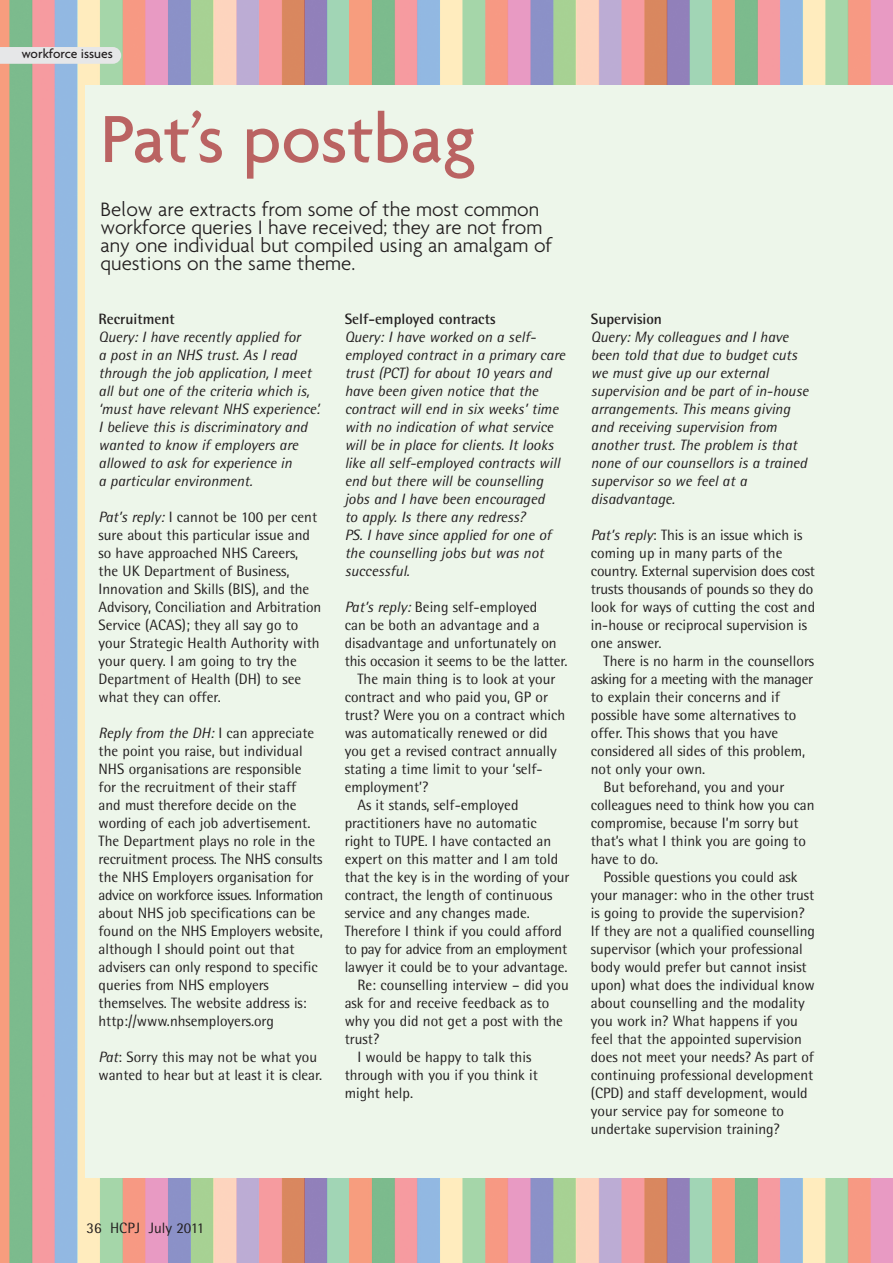
<style>
.page{position:relative;width:893px;height:1263px;background:#fff}
.page>*{position:absolute;margin:0;border:0;box-sizing:border-box;transform-origin:0 0}
.t1{font:500 72px "Agenda";color:#ba6362}
.t2{font:300 21px/18px "Agenda";color:#231f20}
.t3{font:15px/18px "Rotis Semi Sans";color:#231f20}
.t4{font:italic 15px/18px "Rotis Semi Sans";color:#231f20}
.t5{font:700 15px "Rotis Semi Sans";color:#231f20}
.t6{font:15px "Rotis Semi Sans";letter-spacing:-.025em;color:#231f20}
.t7{font:15px "Rotis Semi Sans";letter-spacing:-.02em;color:#231f20}
.t8{font:500 13.5px "Agenda";color:#231f20}
.s1{font-style:italic}
</style>
<div class="page">
<img style="left:0;top:0;width:893px;height:1263px">
<div style="left:85px;top:85px;width:808px;height:1093px;background:#edf6ea"></div>
<svg style="left:0;top:47px;width:121px;height:17px;background:#e4e6e6"></svg>
<p class="t8" style="left:21px;top:49px;width:93px">workforce issues</p>
<h1 class="t1" style="left:100px;top:111px;width:377px">Pat’s postbag</h1>
<h2 class="t2" style="left:100px;top:202px;width:453px">Below are extracts from some of the most common workforce queries I have received; they are not from any one individual but compiled using an amalgam of questions on the same theme.</h2>
<p class="t5" style="left:99px;top:314px;width:78px">Recruitment</p>
<p class="t4" style="left:99px;top:329px;width:223px">Query: I have recently applied for<br>a post in an NHS trust. As I read through the job application, I meet all but one of the criteria which is, ‘must have relevant NHS experience’.<br>I believe this is discriminatory and wanted to know if employers are allowed to ask for experience in<br>a particular environment.</p>
<p class="t3" style="left:99px;top:508px;width:224px"><span class="s1">Pat’s reply:</span> I cannot be 100 per cent sure about this particular issue and so have approached NHS Careers, the UK Department of Business, Innovation and Skills (BIS), and the Advisory, Conciliation and Arbitration Service (ACAS); they all say go to your Strategic Health Authority with your query. I am going to try the Department of Health (DH) to see what they can offer.</p>
<p class="t3" style="left:99px;top:724px;width:226px"><span class="s1">Reply from the DH:</span> I can appreciate the point you raise, but individual NHS organisations are responsible<br>for the recruitment of their staff<br>and must therefore decide on the wording of each job advertisement.<br>The Department plays no role in the recruitment process. The NHS consults the NHS Employers organisation for advice on workforce issues. Information about NHS job specifications can be found on the NHS Employers website, although I should point out that advisers can only respond to specific queries from NHS employers themselves. The website address is: http://www.nhsemployers.org</p>
<p class="t3" style="left:99px;top:1048px;width:225px"><span class="s1">Pat</span>: Sorry this may not be what you wanted to hear but at least it is clear.</p>
<p class="t5" style="left:345px;top:314px;width:153px">Self-employed contracts</p>
<p class="t4" style="left:345px;top:329px;width:222px">Query: I have worked on a self&shy;employed contract in a primary care trust (PCT) for about 10 years and have been given notice that the contract will end in six weeks’ time with no indication of what service will be in place for clients. It looks like all self-employed contracts will end but there will be counselling jobs and I have been encouraged<br>to apply. Is there any redress?<br>PS. I have since applied for one of the counselling jobs but was not successful.</p>
<p class="t3" style="left:345px;top:598px;width:194px"><span class="s1">Pat’s reply:</span> Being self-employed</p>
<p class="t3" style="left:345px;top:616px;width:197px">can be both an advantage and a</p>
<p class="t3" style="left:345px;top:634px;width:214px">disadvantage and unfortunately on</p>
<p class="t3" style="left:345px;top:652px;width:224px">this occasion it seems to be the latter.</p>
<p class="t3" style="left:357px;top:670px;width:200px">The main thing is to look at your</p>
<p class="t3" style="left:345px;top:688px;width:205px">contract and who paid you, GP or</p>
<p class="t3" style="left:345px;top:706px;width:222px">trust? Were you on a contract which</p>
<p class="t3" style="left:345px;top:724px;width:205px">was automatically renewed or did</p>
<p class="t3" style="left:345px;top:742px;width:214px">you get a revised contract annually</p>
<p class="t3" style="left:345px;top:760px;width:199px">stating a time limit to your ‘self-</p>
<p class="t3" style="left:345px;top:778px;width:85px">employment’?</p>
<p class="t3" style="left:357px;top:796px;width:163px">As it stands, self-employed</p>
<p class="t3" style="left:345px;top:814px;width:194px">practitioners have no automatic</p>
<p class="t3" style="left:345px;top:832px;width:208px">right to TUPE. I have contacted an</p>
<p class="t3" style="left:345px;top:850px;width:215px">expert on this matter and I am told</p>
<p class="t3" style="left:345px;top:868px;width:226px">that the key is in the wording of your</p>
<p class="t3" style="left:345px;top:886px;width:209px">contract, the length of continuous</p>
<p class="t3" style="left:345px;top:904px;width:187px">service and any changes made.</p>
<p class="t3" style="left:345px;top:922px;width:219px">Therefore I think if you could afford</p>
<p class="t7" style="left:345px;top:940px;width:224px">to pay for advice from an employment</p>
<p class="t3" style="left:345px;top:958px;width:224px">lawyer it could be to your advantage.</p>
<p class="t3" style="left:357px;top:976px;width:213px">Re: counselling interview – did you</p>
<p class="t3" style="left:345px;top:994px;width:206px">ask for and receive feedback as to</p>
<p class="t3" style="left:345px;top:1012px;width:220px">why you did not get a post with the</p>
<p class="t3" style="left:345px;top:1030px;width:36px">trust?</p>
<p class="t3" style="left:357px;top:1048px;width:175px">I would be happy to talk this</p>
<p class="t3" style="left:345px;top:1066px;width:195px">through with you if you think it</p>
<p class="t3" style="left:345px;top:1084px;width:70px">might help.</p>
<p class="t5" style="left:591px;top:314px;width:73px">Supervision</p>
<p class="t4" style="left:591px;top:329px;width:219px">Query: My colleagues and I have been told that due to budget cuts we must give up our external supervision and be part of in-house arrangements. This means giving and receiving supervision from another trust. The problem is that none of our counsellors is a trained supervisor so we feel at a disadvantage.</p>
<p class="t3" style="left:591px;top:526px;width:226px"><span class="s1">Pat’s reply</span>: This is an issue which is coming up in many parts of the country. External supervision does cost trusts thousands of pounds so they do look for ways of cutting the cost and in-house or reciprocal supervision is one answer.</p>
<p class="t3" style="left:604px;top:652px;width:212px">There is no harm in the counsellors</p>
<p class="t6" style="left:591px;top:670px;width:224px">asking for a meeting with the manager</p>
<p class="t3" style="left:591px;top:688px;width:191px">to explain their concerns and if</p>
<p class="t3" style="left:591px;top:706px;width:207px">possible have some alternatives to</p>
<p class="t3" style="left:591px;top:724px;width:189px">offer. This shows that you have</p>
<p class="t3" style="left:591px;top:742px;width:216px">considered all sides of this problem,</p>
<p class="t3" style="left:591px;top:760px;width:116px">not only your own.</p>
<p class="t3" style="left:604px;top:778px;width:182px">But beforehand, you and your</p>
<p class="t3" style="left:591px;top:796px;width:225px">colleagues need to think how you can</p>
<p class="t3" style="left:591px;top:814px;width:209px">compromise, because I’m sorry but</p>
<p class="t3" style="left:591px;top:832px;width:217px">that’s what I think you are going to</p>
<p class="t3" style="left:591px;top:850px;width:69px">have to do.</p>
<p class="t3" style="left:604px;top:868px;width:195px">Possible questions you could ask</p>
<p class="t3" style="left:591px;top:886px;width:225px">your manager: who in the other trust</p>
<p class="t3" style="left:591px;top:904px;width:215px">is going to provide the supervision?</p>
<p class="t3" style="left:591px;top:922px;width:226px">If they are not a qualified counselling</p>
<p class="t3" style="left:591px;top:940px;width:213px">supervisor (which your professional</p>
<p class="t3" style="left:591px;top:958px;width:217px">body would prefer but cannot insist</p>
<p class="t3" style="left:591px;top:976px;width:225px">upon) what does the individual know</p>
<p class="t3" style="left:591px;top:994px;width:215px">about counselling and the modality</p>
<p class="t3" style="left:591px;top:1012px;width:209px">you work in? What happens if you</p>
<p class="t3" style="left:591px;top:1030px;width:213px">feel that the appointed supervision</p>
<p class="t3" style="left:591px;top:1048px;width:225px">does not meet your needs? As part of</p>
<p class="t3" style="left:591px;top:1066px;width:224px">continuing professional development</p>
<p class="t3" style="left:591px;top:1084px;width:218px">(CPD) and staff development, would</p>
<p class="t3" style="left:591px;top:1102px;width:195px">your service pay for someone to</p>
<p class="t3" style="left:591px;top:1120px;width:190px">undertake supervision training?</p>
<p class="t3" style="left:87px;top:1219px;width:119px">36 HCPJ July 2011</p>
</div>
